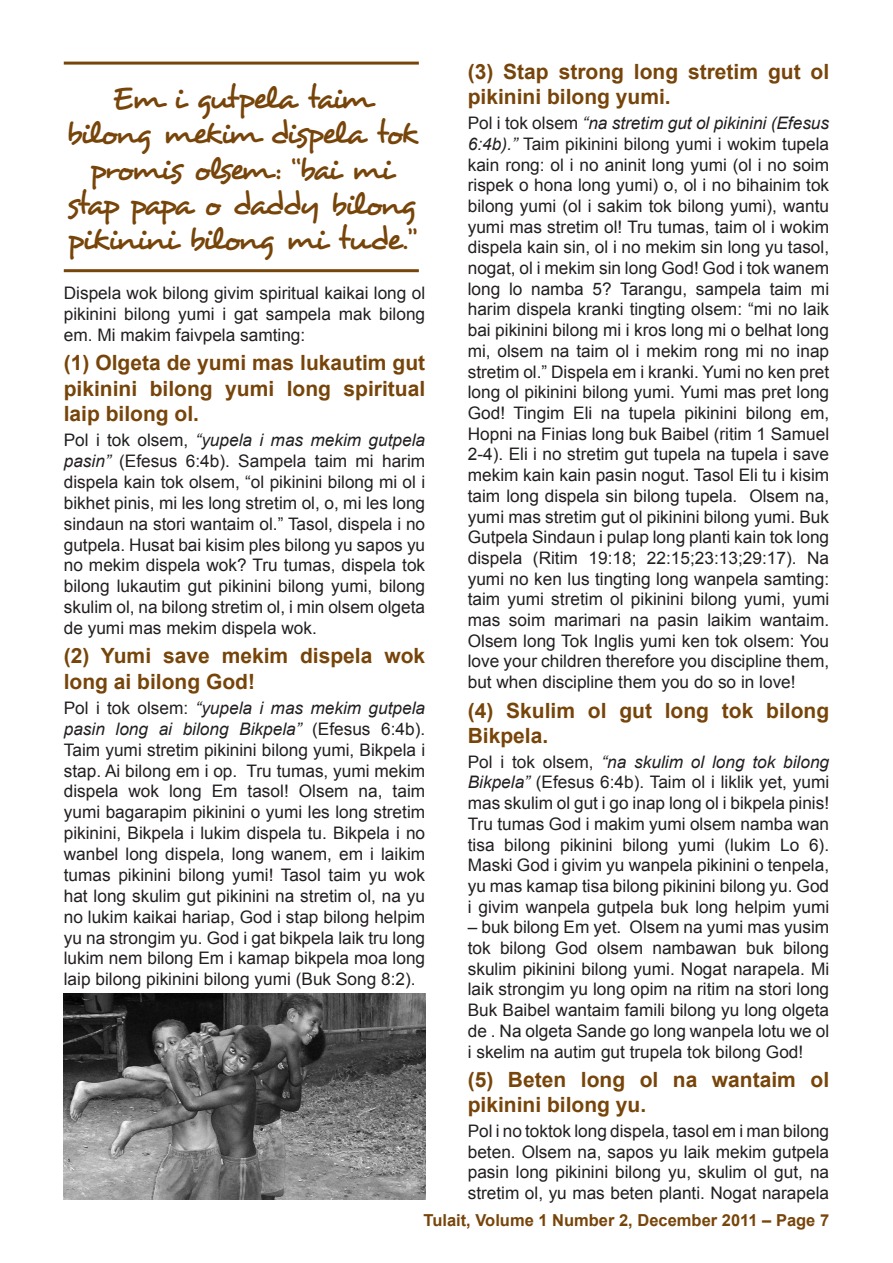
<style>
.page{position:relative;width:893px;height:1263px;background:#fff}
.page>*{position:absolute;margin:0;border:0;box-sizing:border-box;transform-origin:0 0}
.t1{font:33px/35.2px "Desyrel";letter-spacing:-.085em;color:#77450a;text-align:center}
.t2{font:700 21px/25.3px "Arial";color:#77450a}
.t3{font:17.25px/20.7px "Arial";color:#231f20;text-align:justify}
.t4{font:700 16.5px "Arial";color:#77450a}
.s1{font-style:italic}
</style>
<div class="page">
<hr style="left:64px;top:62px;width:355px;height:3px;background:#77450a">
<hr style="left:64px;top:269px;width:355px;height:3px;background:#77450a">
<img style="left:64px;top:993px;width:362px;height:206px">
<h1 class="t1" style="left:66px;top:81px;width:353px">Em i gutpela taim bilong mekim dispela tok promis olsem : “bai mi stap papa o daddy bilong pikinini bilong mi tude.”</h1>
<p class="t3" style="left:64px;top:283px;width:363px">Dispela wok bilong givim spiritual kaikai long ol pikinini bilong yumi i gat sampela mak bilong em. Mi makim faivpela samting:</p>
<p class="t2" style="left:64px;top:351px;width:363px;text-align:justify">(1) Olgeta de yumi mas lukautim gut pikinini bilong yumi long spiritual laip bilong ol.</p>
<p class="t3" style="left:64px;top:430px;width:363px">Pol i tok olsem, <span class="s1">“yupela i mas mekim gutpela pasin”</span> (Efesus 6:4b). Sampela taim mi harim dispela kain tok olsem, “ol pikinini bilong mi ol i bikhet pinis, mi les long stretim ol, o, mi les long sindaun na stori wantaim ol.” Tasol, dispela i no gutpela. Husat bai kisim ples bilong yu sapos yu no mekim dispela wok? Tru tumas, dispela tok bilong lukautim gut pikinini bilong yumi, bilong skulim ol, na bilong stretim ol, i min olsem olgeta de yumi mas mekim dispela wok.</p>
<p class="t2" style="left:64px;top:644px;width:363px">(2) Yumi save mekim dispela wok long ai bilong God!</p>
<p class="t3" style="left:64px;top:698px;width:363px">Pol i tok olsem: <span class="s1">“yupela i mas mekim gutpela pasin long ai bilong Bikpela”</span> (Efesus 6:4b).<br>Taim yumi stretim pikinini bilong yumi, Bikpela i stap. Ai bilong em i op. Tru tumas, yumi mekim dispela wok long Em tasol! Olsem na, taim yumi bagarapim pikinini o yumi les long stretim pikinini, Bikpela i lukim dispela tu. Bikpela i no wanbel long dispela, long wanem, em i laikim tumas pikinini bilong yumi! Tasol taim yu wok hat long skulim gut pikinini na stretim ol, na yu no lukim kaikai hariap, God i stap bilong helpim yu na strongim yu. God i gat bikpela laik tru long lukim nem bilong Em i kamap bikpela moa long laip bilong pikinini bilong yumi (Buk Song 8:2).</p>
<p class="t2" style="left:468px;top:60px;width:363px">(3) Stap strong long stretim gut ol pikinini bilong yumi.</p>
<p class="t3" style="left:468px;top:113px;width:363px">Pol i tok olsem <span class="s1">“na stretim gut ol pikinini (Efesus 6:4b).”</span> Taim pikinini bilong yumi i wokim tupela kain rong: ol i no aninit long yumi (ol i no soim rispek o hona long yumi) o, ol i no bihainim tok bilong yumi (ol i sakim tok bilong yumi), wantu yumi mas stretim ol! Tru tumas, taim ol i wokim dispela kain sin, ol i no mekim sin long yu tasol, nogat, ol i mekim sin long God! God i tok wanem long lo namba 5? Tarangu, sampela taim mi harim dispela kranki tingting olsem: “mi no laik bai pikinini bilong mi i kros long mi o belhat long mi, olsem na taim ol i mekim rong mi no inap stretim ol.” Dispela em i kranki. Yumi no ken pret long ol pikinini bilong yumi. Yumi mas pret long God! Tingim Eli na tupela pikinini bilong em, Hopni na Finias long buk Baibel (ritim 1 Samuel 2-4). Eli i no stretim gut tupela na tupela i save mekim kain kain pasin nogut. Tasol Eli tu i kisim taim long dispela sin bilong tupela. Olsem na, yumi mas stretim gut ol pikinini bilong yumi. Buk Gutpela Sindaun i pulap long planti kain tok long dispela (Ritim 19:18; 22:15;23:13;29:17). Na yumi no ken lus tingting long wanpela samting: taim yumi stretim ol pikinini bilong yumi, yumi mas soim marimari na pasin laikim wantaim.<br>Olsem long Tok Inglis yumi ken tok olsem: You love your children therefore you discipline them, but when discipline them you do so in love!</p>
<p class="t2" style="left:468px;top:698px;width:363px">(4) Skulim ol gut long tok bilong<br>Bikpela.</p>
<p class="t3" style="left:468px;top:751px;width:363px">Pol i tok olsem, <span class="s1">“na skulim ol long tok bilong Bikpela”</span> (Efesus 6:4b). Taim ol i liklik yet, yumi mas skulim ol gut i go inap long ol i bikpela pinis!<br>Tru tumas God i makim yumi olsem namba wan tisa bilong pikinini bilong yumi (lukim Lo 6).<br>Maski God i givim yu wanpela pikinini o tenpela, yu mas kamap tisa bilong pikinini bilong yu. God i givim wanpela gutpela buk long helpim yumi</p>
<p class="t3" style="left:468px;top:917px;width:363px">– buk bilong Em yet. Olsem na yumi mas yusim tok bilong God olsem nambawan buk bilong skulim pikinini bilong yumi. Nogat narapela. Mi laik strongim yu long opim na ritim na stori long Buk Baibel wantaim famili bilong yu long olgeta de . Na olgeta Sande go long wanpela lotu we ol i skelim na autim gut trupela tok bilong God!</p>
<p class="t2" style="left:468px;top:1068px;width:363px">(5) Beten long ol na wantaim ol pikinini bilong yu.</p>
<p class="t3" style="left:468px;top:1121px;width:363px">Pol i no toktok long dispela, tasol em i man bilong beten. Olsem na, sapos yu laik mekim gutpela pasin long pikinini bilong yu, skulim ol gut, na stretim ol, yu mas beten planti. Nogat narapela</p>
<p class="t4" style="left:423px;top:1209px;width:407px">Tulait, Volume 1 Number 2, December 2011 – Page 7</p>
</div>
